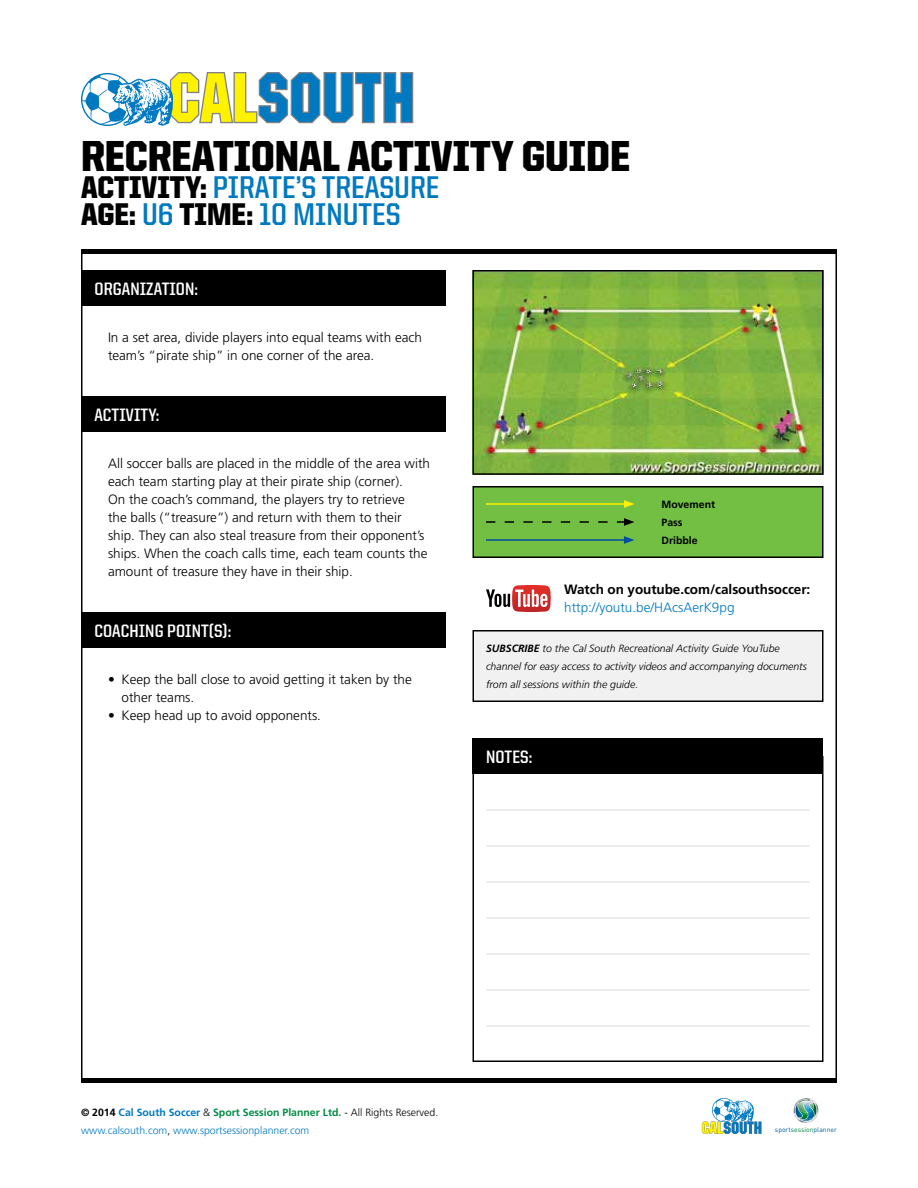
<style>
.page{position:relative;width:918px;height:1188px;background:#fff}
.page>*{position:absolute;margin:0;border:0;box-sizing:border-box;transform-origin:0 0}
.t1{font:900 43.5px "United Sans Semi Cond";color:#000}
.t2{font:700 31.5px/27px "United Sans Semi Cond";color:#0079c1}
.t3{font:700 18px "United Sans Semi Cond";letter-spacing:.005em;color:#fff}
.t4{font:300 13.5px/18px "Frutiger";color:#000}
.t5{font:700 13.5px "Frutiger";letter-spacing:-.005em;color:#000}
.t6{font:300 13.5px "Frutiger";color:#0079c1}
.t7{font:italic 300 10.5px/18px "Frutiger";color:#000}
.t8{font:300 10.5px/18px "Frutiger";color:#0079c1}
.t9{font:700 10.5px/18px "Frutiger";color:#000}
.t10{font:6.75px "DIN";color:#005e9e}
.s1{font-weight:900;color:#000}
.s2{font-weight:700}
.s3{font-weight:700;color:#000}
.s4{color:#000}
.s5{font-weight:700;color:#008b44}
.s6{color:#008b44}
</style>
<div class="page">
<div style="left:81px;top:1078px;width:756px;height:5px;background:#000"></div>
<div style="left:81px;top:249px;width:756px;height:5px;background:#000"></div>
<svg style="left:794px;top:1098px;width:24px;height:25px"></svg>
<div style="left:712px;top:1098px;width:24px;height:24px;background:#58a6d6;border-radius:50%"></div>
<svg style="left:702px;top:1099px;width:60px;height:35px"></svg>
<div style="left:81px;top:270px;width:365px;height:36px;background:#000"></div>
<div style="left:81px;top:396px;width:365px;height:36px;background:#000"></div>
<div style="left:81px;top:612px;width:365px;height:36px;background:#000"></div>
<div style="left:473px;top:631px;width:350px;height:70px;background:#f1f1f2"></div>
<div style="left:472px;top:630px;width:352px;height:72px;border:2px solid #000"></div>
<svg style="left:486px;top:585px;width:65px;height:27px"></svg>
<div style="left:473px;top:487px;width:350px;height:70px;background:#72bf44"></div>
<div style="left:472px;top:486px;width:352px;height:72px;border:2px solid #000"></div>
<hr style="left:486px;top:503px;width:140px;height:2px;background:#fff200">
<svg style="left:624px;top:500px;width:10px;height:8px"></svg>
<svg style="left:486px;top:518px;width:148px;height:8px"></svg>
<hr style="left:486px;top:539px;width:140px;height:2px;background:#034ea2">
<svg style="left:624px;top:536px;width:10px;height:8px"></svg>
<div style="left:472px;top:756px;width:352px;height:306px;border:2px solid #000"></div>
<div style="left:472px;top:738px;width:352px;height:36px;background:#000"></div>
<hr style="left:486px;top:1025px;width:324px;height:2px;background:#e6e7e8">
<hr style="left:486px;top:809px;width:324px;height:2px;background:#e6e7e8">
<hr style="left:486px;top:845px;width:324px;height:2px;background:#e6e7e8">
<hr style="left:486px;top:881px;width:324px;height:2px;background:#e6e7e8">
<hr style="left:486px;top:917px;width:324px;height:2px;background:#e6e7e8">
<hr style="left:486px;top:953px;width:324px;height:2px;background:#e6e7e8">
<hr style="left:486px;top:989px;width:324px;height:2px;background:#e6e7e8">
<img style="left:475px;top:273px;width:346px;height:199px">
<div style="left:472px;top:270px;width:352px;height:205px;border:2px solid #000"></div>
<svg style="left:82px;top:72px;width:331px;height:54px"></svg>
<h1 class="t1" style="left:81px;top:133px;width:551px">RECREATIONAL ACTIVITY GUIDE</h1>
<h2 class="t2" style="left:81px;top:174px;width:360px"><span class="s1">ACTIVITY:</span> PIRATE’S TREASURE<br><span class="s1">AGE:</span> U6 <span class="s1">TIME:</span> 10 MINUTES</h2>
<h3 class="t3" style="left:94px;top:279px;width:105px">ORGANIZATION:</h3>
<p class="t4" style="left:108px;top:329px;width:316px">In a set area, divide players into equal teams with each team’s “pirate ship” in one corner of the area.</p>
<h3 class="t3" style="left:94px;top:405px;width:66px">ACTIVITY:</h3>
<p class="t4" style="left:108px;top:455px;width:324px">All soccer balls are placed in the middle of the area with each team starting play at their pirate ship (corner).<br>On the coach’s command, the players try to retrieve<br>the balls (“treasure”) and return with them to their ship. They can also steal treasure from their opponent’s ships. When the coach calls time, each team counts the amount of treasure they have in their ship.</p>
<h3 class="t3" style="left:94px;top:621px;width:138px">COACHING POINT(S):</h3>
<p class="t4" style="left:122px;top:671px;width:292px;text-indent:-14px">• Keep the ball close to avoid getting it taken by the other teams.</p>
<p class="t4" style="left:108px;top:706px;width:215px">• Keep head up to avoid opponents.</p>
<p class="t9" style="left:662px;top:495px;width:55px">Movement<br>Pass<br>Dribble</p>
<p class="t5" style="left:564px;top:581px;width:248px">Watch on youtube.com/calsouthsoccer:</p>
<p class="t6" style="left:564px;top:600px;width:172px">http://youtu.be/HAcsAerK9pg</p>
<p class="t7" style="left:486px;top:639px;width:322px"><span class="s2">SUBSCRIBE</span> to the Cal South Recreational Activity Guide YouTube channel for easy access to activity videos and accompanying documents from all sessions within the guide.</p>
<h3 class="t3" style="left:486px;top:747px;width:48px">NOTES:</h3>
<p class="t8" style="left:81px;top:1104px;width:359px"><span class="s3">© 2014</span> <span class="s2">Cal South Soccer</span> <span class="s4">&amp;</span> <span class="s5">Sport Session Planner Ltd.</span> <span class="s4">- All Rights Reserved. </span>www.calsouth.com<span class="s4">,</span> www.sportsessionplanner.com</p>
<p class="t10" style="left:775px;top:1126px;width:64px">sport<span class="s6">session</span>planner</p>
</div>
